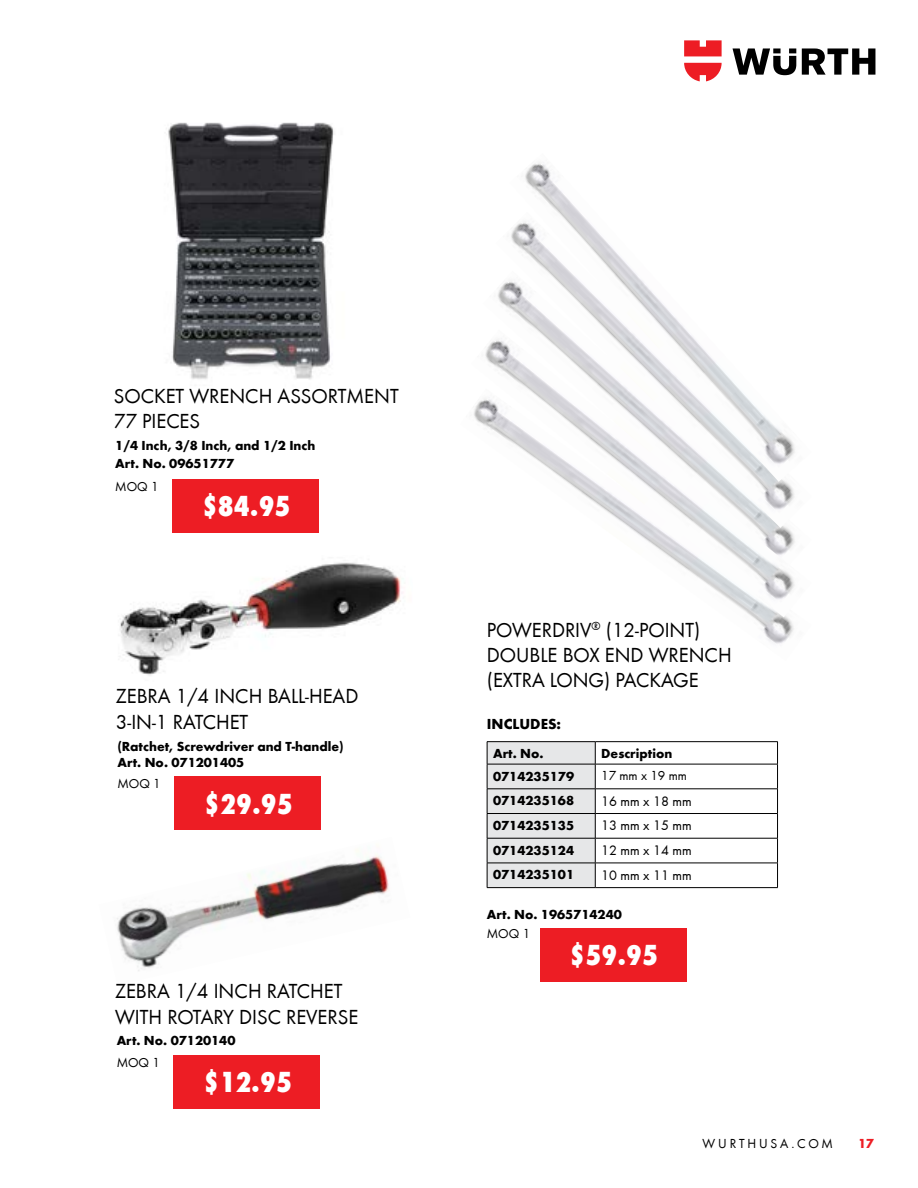
<style>
.page{position:relative;width:918px;height:1188px;background:#fff}
.page>*{position:absolute;margin:0;border:0;box-sizing:border-box;transform-origin:0 0}
.t1{font:30px "Wuerth Extra Bold Cond Caps";color:#fff}
.t2{font:21px/25.2px "Wuerth";color:#000}
.t3{font:700 15px "Wuerth";color:#000}
.t4{font:14.25px "Wuerth";color:#000}
.t5{font:700 13.5px/17.7px "Wuerth";color:#000}
.t6{font:13.5px "Wuerth";color:#000}
.t7{font:13.5px "Wuerth";letter-spacing:.205em;color:#000}
.t8{font:700 13.5px "Wuerth";color:#ed1d24}
</style>
<div class="page">
<svg style="left:733px;top:48px;width:142px;height:27px"></svg>
<svg style="left:684px;top:40px;width:38px;height:41px"></svg>
<img style="left:168px;top:122px;width:166px;height:257px">
<img style="left:117px;top:850px;width:272px;height:121px">
<div style="left:174px;top:1055px;width:146px;height:54px;background:#ed1d24"></div>
<div style="left:172px;top:479px;width:147px;height:54px;background:#ed1d24"></div>
<div style="left:175px;top:777px;width:146px;height:53px;background:#ed1d24"></div>
<img style="left:120px;top:562px;width:283px;height:114px">
<div style="left:540px;top:928px;width:146px;height:54px;background:#ed1d24"></div>
<img style="left:753px;top:617px;width:41px;height:27px">
<img style="left:473px;top:339px;width:322px;height:278px">
<img style="left:509px;top:162px;width:286px;height:320px">
<hr style="left:595px;top:789px;width:183px;height:1px;background:#000">
<hr style="left:595px;top:813px;width:183px;height:1px;background:#000">
<hr style="left:595px;top:838px;width:183px;height:1px;background:#000">
<hr style="left:595px;top:863px;width:183px;height:1px;background:#000">
<hr style="left:595px;top:887px;width:183px;height:1px;background:#000">
<hr style="left:487px;top:741px;width:108px;height:1px;background:#000">
<hr style="left:595px;top:741px;width:183px;height:1px;background:#000">
<svg style="left:487px;top:742px;width:109px;height:146px"></svg>
<svg style="left:777px;top:742px;width:1px;height:145px"></svg>
<hr style="left:487px;top:764px;width:108px;height:1px;background:#000">
<hr style="left:595px;top:764px;width:183px;height:1px;background:#000">
<h2 class="t2" style="left:114px;top:382px;width:286px">SOCKET WRENCH ASSORTMENT<br>77 PIECES</h2>
<p class="t5" style="left:115px;top:436px;width:202px">1/4 Inch, 3/8 Inch, and 1/2 Inch<br>Art. No. 09651777</p>
<h1 class="t1" style="left:202px;top:485px;width:90px">$84.95</h1>
<p class="t6" style="left:115px;top:477px;width:45px">MOQ 1</p>
<h2 class="t2" style="left:116px;top:683px;width:244px">ZEBRA 1/4 INCH BALL-HEAD<br>3-IN-1 RATCHET</h2>
<p class="t5" style="left:117px;top:737px;width:228px;line-height:16.2px">(Ratchet, Screwdriver and T-handle)<br>Art. No. 071201405</p>
<h1 class="t1" style="left:204px;top:782px;width:90px">$29.95</h1>
<p class="t6" style="left:117px;top:775px;width:45px">MOQ 1</p>
<h2 class="t2" style="left:115px;top:978px;width:245px">ZEBRA 1/4 INCH RATCHET<br>WITH ROTARY DISC REVERSE</h2>
<p class="t5" style="left:117px;top:1031px;width:120px">Art. No. 07120140</p>
<h1 class="t1" style="left:203px;top:1061px;width:90px">$12.95</h1>
<p class="t6" style="left:117px;top:1053px;width:45px">MOQ 1</p>
<h2 class="t2" style="left:487px;top:616px;width:246px">POWERDRIV<sup>®</sup> (12-POINT)<br>DOUBLE BOX END WRENCH (EXTRA LONG) PACKAGE</h2>
<p class="t3" style="left:487px;top:712px;width:76px">INCLUDES:</p>
<p class="t5" style="left:493px;top:744px;width:52px">Art. No.</p>
<p class="t5" style="left:601px;top:744px;width:73px">Description</p>
<p class="t5" style="left:493px;top:766px;width:82px">0714235179</p>
<p class="t6" style="left:601px;top:767px;width:87px">17 mm x 19 mm</p>
<p class="t5" style="left:493px;top:791px;width:82px">0714235168</p>
<p class="t4" style="left:601px;top:791px;width:92px">16 mm x 18 mm</p>
<p class="t5" style="left:493px;top:816px;width:82px">0714235135</p>
<p class="t4" style="left:601px;top:816px;width:92px">13 mm x 15 mm</p>
<p class="t5" style="left:493px;top:840px;width:82px">0714235124</p>
<p class="t4" style="left:601px;top:841px;width:92px">12 mm x 14 mm</p>
<p class="t5" style="left:493px;top:865px;width:82px">0714235101</p>
<p class="t4" style="left:601px;top:865px;width:92px">10 mm x 11 mm</p>
<p class="t5" style="left:487px;top:904px;width:137px">Art. No. 1965714240</p>
<p class="t6" style="left:487px;top:925px;width:45px">MOQ 1</p>
<h1 class="t1" style="left:570px;top:934px;width:90px">$59.95</h1>
<p class="t7" style="left:703px;top:1134px;width:132px">WURTHUSA.COM</p>
<p class="t8" style="left:858px;top:1134px;width:17px">17</p>
</div>
